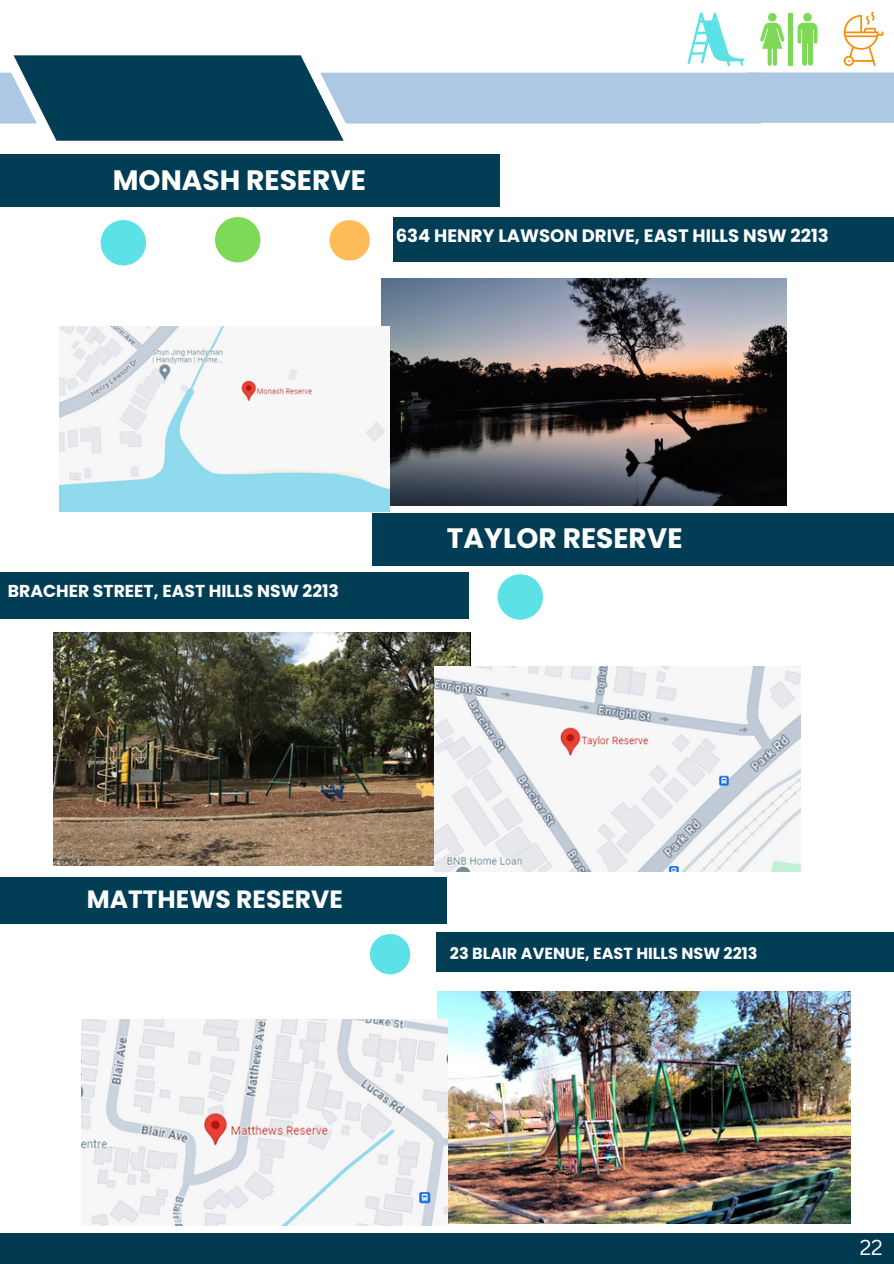
<style>
.page{position:relative;width:894px;height:1264px;background:#fff}
.page>*{position:absolute;margin:0;border:0;box-sizing:border-box;transform-origin:0 0}
.t1{font:700 28.05px "Poppins";color:#fff}
.t2{font:700 24.9px "Poppins";color:#fff}
.t3{font:21px "Canva Sans";color:#fff}
.t4{font:700 18px "Poppins";color:#fff}
.t5{font:700 17.25px "Poppins";color:#fff}
.t6{font:700 16.05px "Poppins";color:#fff}
</style>
<div class="page">
<div style="left:0;top:154px;width:500px;height:53px;background:#013d55"></div>
<div style="left:372px;top:513px;width:521px;height:52px;background:#013d55"></div>
<div style="left:0;top:572px;width:468px;height:46px;background:#013d55"></div>
<img style="left:54px;top:632px;width:416px;height:233px">
<img style="left:382px;top:278px;width:404px;height:227px">
<div style="left:393px;top:217px;width:500px;height:45px;background:#013d55"></div>
<div style="left:101px;top:220px;width:45px;height:45px;background:#5ce1e6;border-radius:50%"></div>
<div style="left:215px;top:217px;width:45px;height:45px;background:#7ed957;border-radius:50%"></div>
<div style="left:329px;top:220px;width:41px;height:40px;background:#ffbd59;border-radius:50%"></div>
<svg style="left:0;top:12px;width:893px;height:129px"></svg>
<img style="left:59px;top:326px;width:330px;height:185px">
<img style="left:434px;top:666px;width:366px;height:205px">
<div style="left:497px;top:574px;width:46px;height:45px;background:#5ce1e6;border-radius:50%"></div>
<div style="left:0;top:876px;width:446px;height:47px;background:#013d55"></div>
<div style="left:436px;top:932px;width:457px;height:40px;background:#013d55"></div>
<div style="left:370px;top:934px;width:40px;height:40px;background:#5ce1e6;border-radius:50%"></div>
<img style="left:437px;top:992px;width:413px;height:231px">
<img style="left:82px;top:1019px;width:365px;height:206px">
<div style="left:0;top:1233px;width:893px;height:30px;background:#003950"></div>
<p class="t1" style="left:113px;top:160px;width:255px">MONASH RESERVE</p>
<h1 class="t4" style="left:395px;top:223px;width:434px">634 HENRY LAWSON DRIVE, EAST HILLS NSW 2213</h1>
<p class="t5" style="left:8px;top:578px;width:333px">BRACHER STREET, EAST HILLS NSW 2213</p>
<p class="t1" style="left:447px;top:519px;width:237px">TAYLOR RESERVE</p>
<h1 class="t2" style="left:87px;top:882px;width:258px">MATTHEWS RESERVE</h1>
<p class="t6" style="left:450px;top:942px;width:309px">23 BLAIR AVENUE, EAST HILLS NSW 2213</p>
<p class="t3" style="left:859px;top:1232px;width:25px">22</p>
</div>
